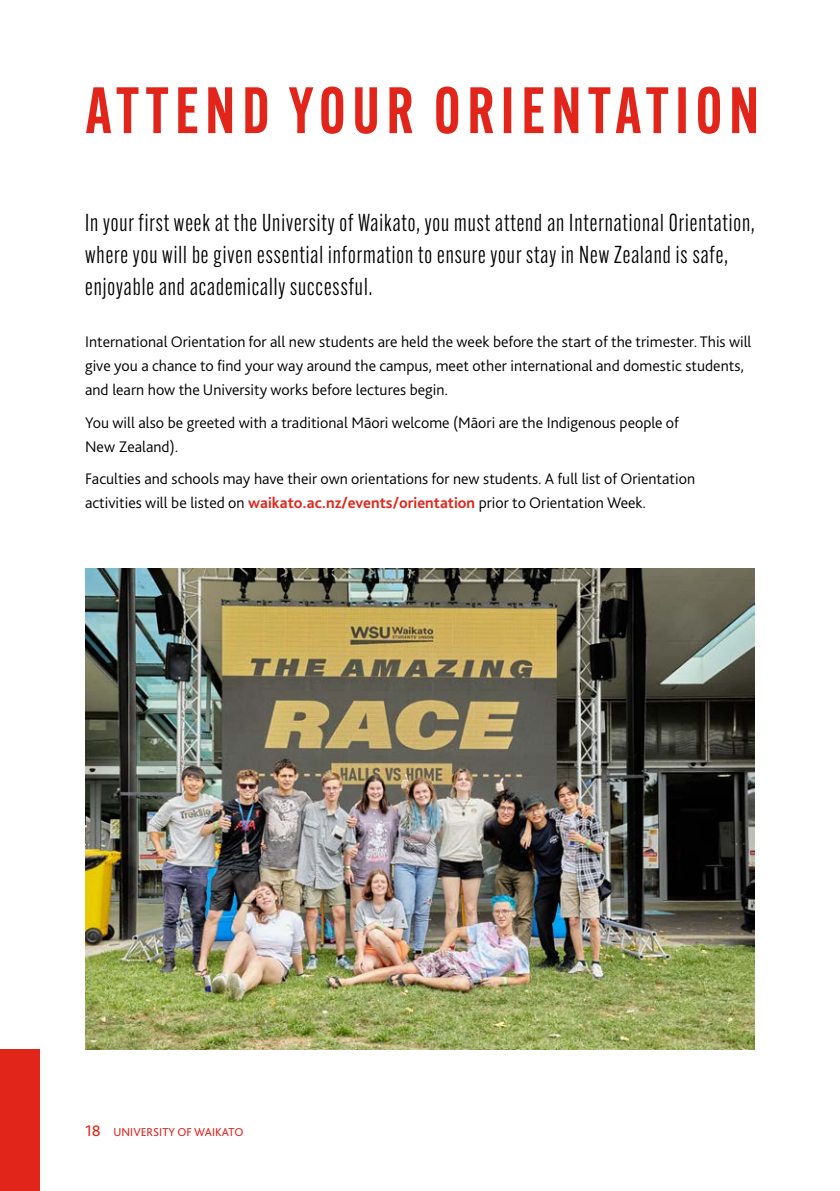
<style>
.page{position:relative;width:840px;height:1191px;background:#fff}
.page>*{position:absolute;margin:0;border:0;box-sizing:border-box;transform-origin:0 0}
.H1_-_ALT_GOTHIC{font:600 64px "Alternate Gothic Cond ATF";letter-spacing:.1em;color:#e1251b}
.INTRO{font:24px/32px "Alternate Gothic Cond ATF";letter-spacing:.04em;color:#000}
.BODY{font:300 16px/24px "Bliss Pro";color:#000}
.t1{font:12px "Bliss Pro";color:#e1251b}
.s1{font-weight:700;color:#e1251b}
.s2{font-size:16px}
</style>
<div class="page">
<img style="left:85px;top:568px;width:669px;height:481px">
<div style="left:0;top:1049px;width:40px;height:142px;background:#e1251b"></div>
<p class="H1_-_ALT_GOTHIC" style="left:86px;top:70px;width:674px">ATTEND YOUR ORIENTATION</p>
<p class="INTRO" style="left:85px;top:207px;width:670px">In your first week at the University of Waikato, you must attend an International Orientation, where you will be given essential information to ensure your stay in New Zealand is safe, enjoyable and academically successful.</p>
<p class="BODY" style="left:85px;top:330px;width:667px">International Orientation for all new students are held the week before the start of the trimester. This will give you a chance to find your way around the campus, meet other international and domestic students, and learn how the University works before lectures begin.</p>
<p class="BODY" style="left:85px;top:410px;width:595px">You will also be greeted with a traditional Māori welcome (Māori are the Indigenous people of<br>New Zealand).</p>
<p class="BODY" style="left:85px;top:467px;width:611px">Faculties and schools may have their own orientations for new students. A full list of Orientation activities will be listed on <span class="s1">waikato.ac.nz/events/orientation</span> prior to Orientation Week.</p>
<p class="t1" style="left:85px;top:1124px;width:160px"><span class="s2">18</span> UNIVERSITY OF WAIKATO</p>
</div>
